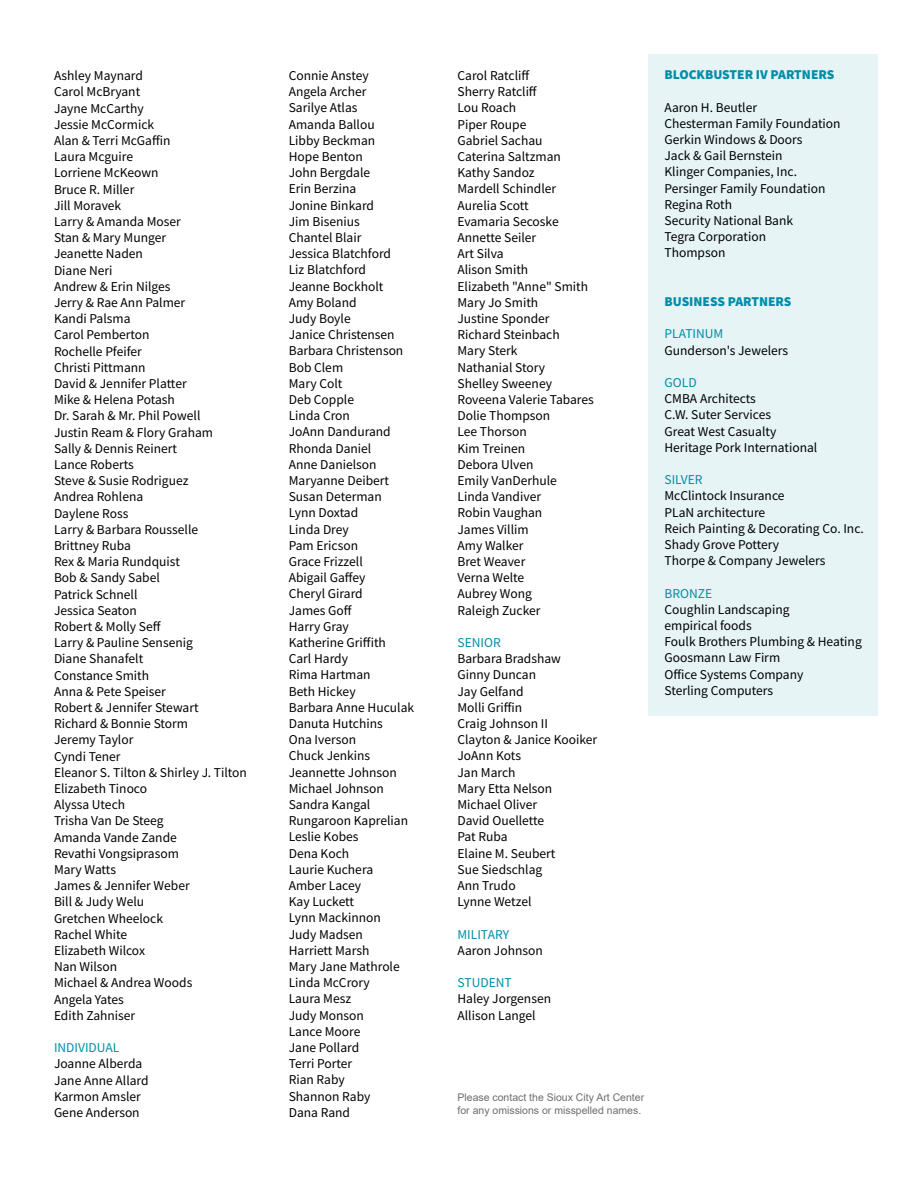
<style>
.page{position:relative;width:918px;height:1188px;background:#fff}
.page>*{position:absolute;margin:0;border:0;box-sizing:border-box;transform-origin:0 0}
.t1{font:13.5px/16.2px "Source Sans Pro";color:#000}
.t2{font:13.5px "Source Sans Pro";color:#008da8}
.t3{font:900 13.5px "Source Sans Pro";color:#008da8}
.t4{font:10.5px/13.5px "Arial";color:#6d6e71}
</style>
<div class="page">
<div style="left:648px;top:54px;width:230px;height:662px;background:#e6f4f6"></div>
<p class="t1" style="left:54px;top:68px;width:194px">Ashley Maynard<br>Carol McBryant<br>Jayne McCarthy<br>Jessie McCormick<br>Alan &amp; Terri McGaffin<br>Laura Mcguire<br>Lorriene McKeown<br>Bruce R. Miller<br>Jill Moravek<br>Larry &amp; Amanda Moser<br>Stan &amp; Mary Munger<br>Jeanette Naden<br>Diane Neri<br>Andrew &amp; Erin Nilges<br>Jerry &amp; Rae Ann Palmer<br>Kandi Palsma<br>Carol Pemberton<br>Rochelle Pfeifer<br>Christi Pittmann<br>David &amp; Jennifer Platter<br>Mike &amp; Helena Potash<br>Dr. Sarah &amp; Mr. Phil Powell<br>Justin Ream &amp; Flory Graham<br>Sally &amp; Dennis Reinert<br>Lance Roberts<br>Steve &amp; Susie Rodriguez<br>Andrea Rohlena<br>Daylene Ross<br>Larry &amp; Barbara Rousselle<br>Brittney Ruba<br>Rex &amp; Maria Rundquist<br>Bob &amp; Sandy Sabel<br>Patrick Schnell<br>Jessica Seaton<br>Robert &amp; Molly Seff<br>Larry &amp; Pauline Sensenig<br>Diane Shanafelt<br>Constance Smith<br>Anna &amp; Pete Speiser<br>Robert &amp; Jennifer Stewart<br>Richard &amp; Bonnie Storm<br>Jeremy Taylor<br>Cyndi Tener<br>Eleanor S. Tilton &amp; Shirley J. Tilton<br>Elizabeth Tinoco<br>Alyssa Utech<br>Trisha Van De Steeg<br>Amanda Vande Zande<br>Revathi Vongsiprasom<br>Mary Watts<br>James &amp; Jennifer Weber<br>Bill &amp; Judy Welu<br>Gretchen Wheelock<br>Rachel White<br>Elizabeth Wilcox<br>Nan Wilson<br>Michael &amp; Andrea Woods<br>Angela Yates<br>Edith Zahniser</p>
<p class="t2" style="left:54px;top:1039px;width:12px">Individual</p>
<p class="t1" style="left:54px;top:1056px;width:96px">Joanne Alberda<br>Jane Anne Allard<br>Karmon Amsler<br>Gene Anderson</p>
<p class="t1" style="left:458px;top:67px;width:138px">Carol Ratcliff<br>Sherry Ratcliff<br>Lou Roach<br>Piper Roupe<br>Gabriel Sachau<br>Caterina Saltzman<br>Kathy Sandoz<br>Mardell Schindler<br>Aurelia Scott<br>Evamaria Secoske<br>Annette Seiler<br>Art Silva<br>Alison Smith<br>Elizabeth "Anne" Smith<br>Mary Jo Smith<br>Justine Sponder<br>Richard Steinbach<br>Mary Sterk<br>Nathanial Story<br>Shelley Sweeney<br>Roveena Valerie Tabares<br>Dolie Thompson<br>Lee Thorson<br>Kim Treinen<br>Debora Ulven<br>Emily VanDerhule<br>Linda Vandiver<br>Robin Vaughan<br>James Villim<br>Amy Walker<br>Bret Weaver<br>Verna Welte<br>Aubrey Wong<br>Raleigh Zucker</p>
<p class="t2" style="left:458px;top:634px;width:16px">Senior</p>
<p class="t1" style="left:458px;top:650px;width:141px">Barbara Bradshaw<br>Ginny Duncan<br>Jay Gelfand<br>Molli Griffin<br>Craig Johnson II<br>Clayton &amp; Janice Kooiker<br>JoAnn Kots<br>Jan March<br>Mary Etta Nelson<br>Michael Oliver<br>David Ouellette<br>Pat Ruba<br>Elaine M. Seubert<br>Sue Siedschlag<br>Ann Trudo<br>Lynne Wetzel</p>
<p class="t2" style="left:458px;top:925px;width:17px">Military</p>
<p class="t1" style="left:458px;top:942px;width:87px">Aaron Johnson</p>
<p class="t2" style="left:458px;top:974px;width:16px">Student</p>
<p class="t1" style="left:458px;top:991px;width:95px">Haley Jorgensen<br>Allison Langel</p>
<p class="t1" style="left:289px;top:67px;width:127px">Connie Anstey<br>Angela Archer<br>Sarilye Atlas<br>Amanda Ballou<br>Libby Beckman<br>Hope Benton<br>John Bergdale<br>Erin Berzina<br>Jonine Binkard<br>Jim Bisenius<br>Chantel Blair<br>Jessica Blatchford<br>Liz Blatchford<br>Jeanne Bockholt<br>Amy Boland<br>Judy Boyle<br>Janice Christensen<br>Barbara Christenson<br>Bob Clem<br>Mary Colt<br>Deb Copple<br>Linda Cron<br>JoAnn Dandurand<br>Rhonda Daniel<br>Anne Danielson<br>Maryanne Deibert<br>Susan Determan<br>Lynn Doxtad<br>Linda Drey<br>Pam Ericson<br>Grace Frizzell<br>Abigail Gaffey<br>Cheryl Girard<br>James Goff<br>Harry Gray<br>Katherine Griffith<br>Carl Hardy<br>Rima Hartman<br>Beth Hickey<br>Barbara Anne Huculak<br>Danuta Hutchins<br>Ona Iverson<br>Chuck Jenkins<br>Jeannette Johnson<br>Michael Johnson<br>Sandra Kangal<br>Rungaroon Kaprelian<br>Leslie Kobes<br>Dena Koch<br>Laurie Kuchera<br>Amber Lacey<br>Kay Luckett<br>Lynn Mackinnon<br>Judy Madsen<br>Harriett Marsh<br>Mary Jane Mathrole<br>Linda McCrory<br>Laura Mesz<br>Judy Monson<br>Lance Moore<br>Jane Pollard<br>Terri Porter<br>Rian Raby<br>Shannon Raby<br>Dana Rand</p>
<p class="t3" style="left:664px;top:65px;width:18px">BLOCKBUSTER</p>
<p class="t3" style="left:756px;top:65px;width:32px">IV PARTNERS</p>
<p class="t1" style="left:664px;top:99px;width:178px">Aaron H. Beutler<br>Chesterman Family Foundation<br>Gerkin Windows &amp; Doors<br>Jack &amp; Gail Bernstein<br>Klinger Companies, Inc.<br>Persinger Family Foundation<br>Regina Roth<br>Security National Bank<br>Tegra Corporation<br>Thompson</p>
<p class="t3" style="left:664px;top:292px;width:17px">BUSINESS</p>
<p class="t3" style="left:728px;top:292px;width:17px">PARTNERS</p>
<p class="t2" style="left:664px;top:325px;width:16px">Platinum</p>
<p class="t1" style="left:664px;top:342px;width:125px">Gunderson's Jewelers</p>
<p class="t2" style="left:664px;top:374px;width:17px">Gold</p>
<p class="t1" style="left:664px;top:390px;width:154px">CMBA Architects<br>C.W. Suter Services<br>Great West Casualty<br>Heritage Pork International</p>
<p class="t2" style="left:664px;top:471px;width:15px">Silver</p>
<p class="t1" style="left:664px;top:488px;width:201px">McClintock Insurance<br>PLaN architecture<br>Reich Painting &amp; Decorating Co. Inc.<br>Shady Grove Pottery<br>Thorpe &amp; Company Jewelers</p>
<p class="t2" style="left:664px;top:584px;width:17px">Bronze</p>
<p class="t1" style="left:664px;top:601px;width:199px">Coughlin Landscaping<br>empirical foods<br>Foulk Brothers Plumbing &amp; Heating<br>Goosmann Law Firm<br>Office Systems Company<br>Sterling Computers</p>
<p class="t4" style="left:458px;top:1090px;width:188px">Please contact the Sioux City Art Center for any omissions or misspelled names.</p>
</div>
